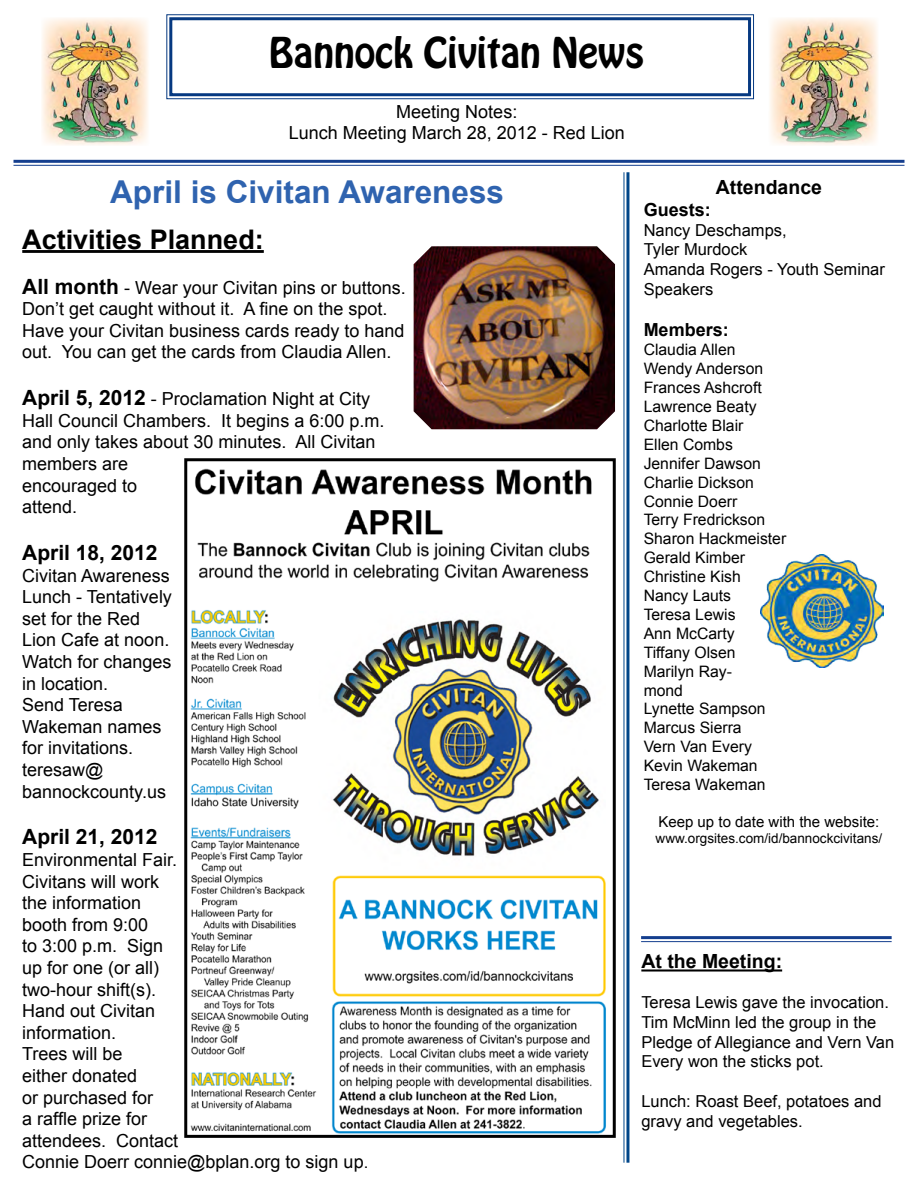
<style>
.page{position:relative;width:918px;height:1188px;background:#fff}
.page>*{position:absolute;margin:0;border:0;box-sizing:border-box;transform-origin:0 0}
.t1{font:37.5px "Hobo Std";color:#000}
.t2{font:700 31.5px "Arial";color:#2f63af}
.t3{font:700 27px "Arial";color:#000}
.t4{font:700 21px "Arial";color:#000}
.t5{font:700 19.5px "Arial";color:#000}
.t6{font:18px/21.6px "Arial";color:#000}
.t7{font:700 18px "Arial";color:#000}
.t8{font:16.5px/19.8px "Arial";color:#000}
.t9{font:15.75px/18.9px "Arial";color:#000}
.t10{font:15px "Arial";color:#000}
.t11{font:13.5px "Arial";color:#000}
.s1{font-weight:700;font-size:21px}
.s2{font-size:16.5px}
</style>
<div class="page">
<hr style="left:626px;top:172px;width:3px;height:991px;background:#004689">
<hr style="left:623px;top:172px;width:1px;height:991px;background:#004689">
<hr style="left:14px;top:160px;width:890px;height:3px;background:#143e8e">
<hr style="left:14px;top:165px;width:890px;height:1px;background:#143e8e">
<hr style="left:641px;top:936px;width:251px;height:3px;background:#143e8e">
<hr style="left:641px;top:941px;width:251px;height:1px;background:#143e8e">
<hr style="left:641px;top:969px;width:141px;height:3px;background:#000">
<svg style="left:166px;top:14px;width:588px;height:86px"></svg>
<div style="left:169px;top:17px;width:582px;height:79px;border:3px solid #063981"></div>
<img style="left:760px;top:554px;width:123px;height:113px">
<hr style="left:22px;top:250px;width:242px;height:3px;background:#000">
<img style="left:414px;top:246px;width:201px;height:183px">
<img style="left:190px;top:468px;width:416px;height:666px">
<div style="left:184px;top:458px;width:432px;height:680px;border:3px solid #000"></div>
<img style="left:770px;top:18px;width:108px;height:127px">
<img style="left:42px;top:18px;width:106px;height:127px">
<h1 class="t1" style="left:269px;top:27px;width:377px">Bannock Civitan News</h1>
<p class="t6" style="left:289px;top:101px;width:338px;text-align:center">Meeting Notes:<br>Lunch Meeting March 28, 2012 - Red Lion</p>
<h2 class="t2" style="left:110px;top:171px;width:395px">April is Civitan Awareness</h2>
<h3 class="t3" style="left:22px;top:221px;width:243px">Activities Planned:</h3>
<p class="t6" style="left:22px;top:277px;width:385px"><span class="s1">All month</span> - Wear your Civitan pins or buttons.<br>Don’t get caught without it. A fine on the spot.<br>Have your Civitan business cards ready to hand out. You can get the cards from Claudia Allen.</p>
<p class="t6" style="left:22px;top:388px;width:364px"><span class="s1">April 5, 2012</span> - Proclamation Night at City<br>Hall Council Chambers. It begins a 6:00 p.m. and only takes about 30 minutes. All Civitan members are<br>encouraged to<br>attend.</p>
<p class="t4" style="left:22px;top:539px;width:137px">April 18, 2012</p>
<p class="t6" style="left:22px;top:565px;width:151px">Civitan Awareness<br>Lunch - Tentatively set for the Red<br>Lion Cafe at noon.<br>Watch for changes in location.<br>Send Teresa<br>Wakeman names for invitations. teresaw@ bannockcounty.us</p>
<p class="t4" style="left:22px;top:823px;width:137px">April 21, 2012</p>
<p class="t6" style="left:22px;top:849px;width:348px">Environmental Fair.<br>Civitans will work<br>the information<br>booth from 9:00<br>to 3:00 p.m. Sign<br>up for one (or all)<br>two-hour shift(s).<br>Hand out Civitan<br>information.<br>Trees will be<br>either donated<br>or purchased for<br>a raffle prize for<br>attendees. Contact<br>Connie Doerr connie@bplan.org to sign up<span class="s2">.</span></p>
<p class="t5" style="left:716px;top:174px;width:108px">Attendance</p>
<p class="t7" style="left:644px;top:198px;width:69px">Guests:</p>
<p class="t8" style="left:644px;top:220px;width:243px">Nancy Deschamps,<br>Tyler Murdock<br>Amanda Rogers - Youth Seminar<br>Speakers</p>
<p class="t7" style="left:644px;top:318px;width:87px">Members:</p>
<p class="t9" style="left:644px;top:341px;width:144px">Claudia Allen<br>Wendy Anderson<br>Frances Ashcroft<br>Lawrence Beaty<br>Charlotte Blair<br>Ellen Combs<br>Jennifer Dawson<br>Charlie Dickson<br>Connie Doerr<br>Terry Fredrickson<br>Sharon Hackmeister<br>Gerald Kimber<br>Christine Kish<br>Nancy Lauts<br>Teresa Lewis<br>Ann McCarty<br>Tiffany Olsen<br>Marilyn Ray-<br>mond<br>Lynette Sampson<br>Marcus Sierra<br>Vern Van Every<br>Kevin Wakeman<br>Teresa Wakeman</p>
<p class="t10" style="left:658px;top:812px;width:222px">Keep up to date with the website:</p>
<p class="t11" style="left:656px;top:830px;width:228px">www.orgsites.com/id/bannockcivitans/</p>
<p class="t5" style="left:641px;top:949px;width:142px">At the Meeting:</p>
<p class="t8" style="left:641px;top:993px;width:254px">Teresa Lewis gave the invocation.<br>Tim McMinn led the group in the<br>Pledge of Allegiance and Vern Van<br>Every won the sticks pot.</p>
<p class="t8" style="left:641px;top:1092px;width:242px">Lunch: Roast Beef, potatoes and gravy and vegetables.</p>
</div>
